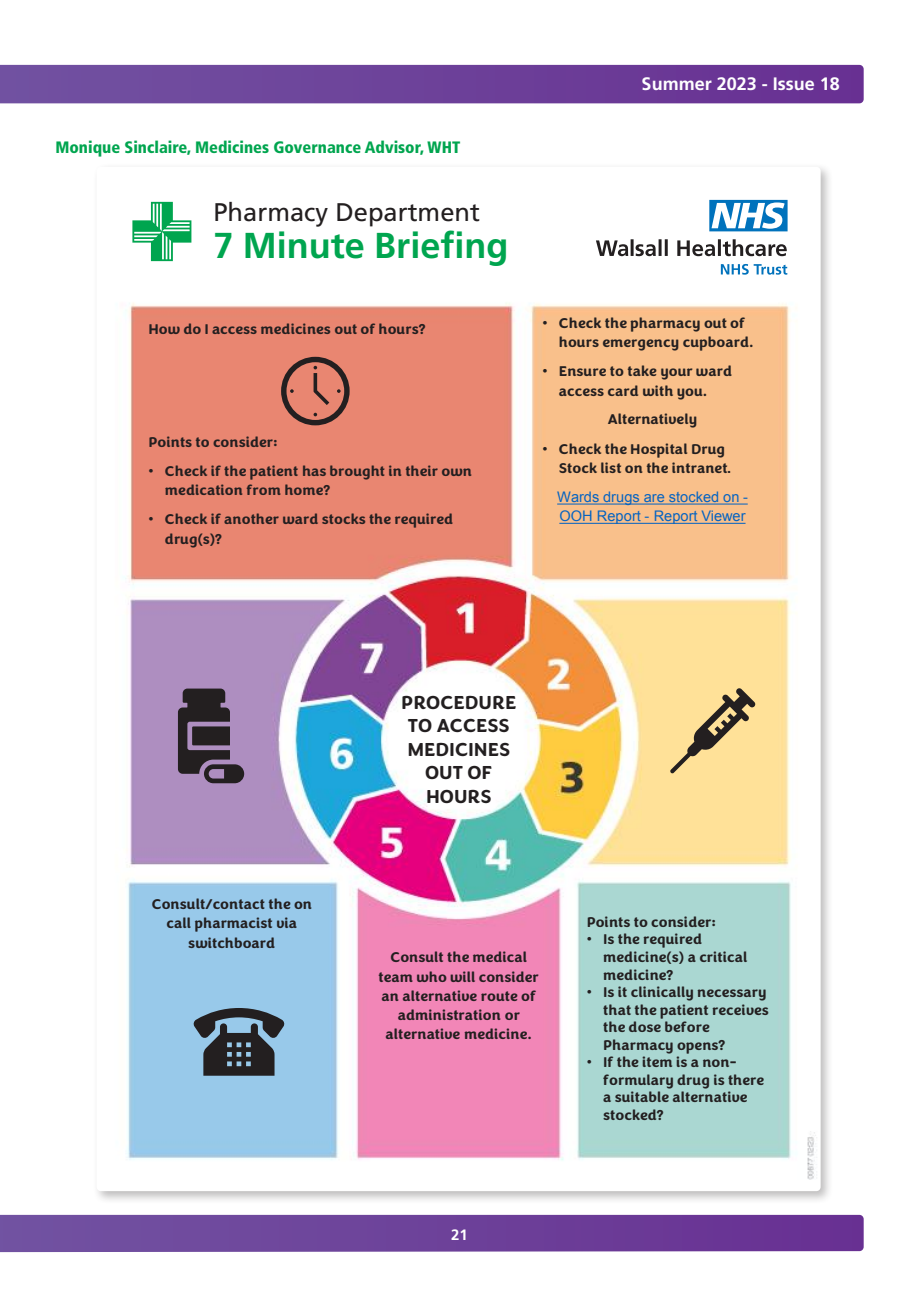
<style>
.page{position:relative;width:919px;height:1289px;background:#fff}
.page>*{position:absolute;margin:0;border:0;box-sizing:border-box;transform-origin:0 0}
.t1{font:700 36px "Frutiger LT Std";color:#00a54f}
.t2{font:25.5px "Frutiger LT Std";color:#231f20}
.t3{font:700 19.35px/23.4px "Congenial";color:#231f20;text-align:center}
.t4{font:700 18px "Frutiger LT Std";color:#fff}
.Author{font:900 condensed 16.5px "Frutiger LT Std";color:#00a54f}
.t5{font:700 15px "Frutiger LT Std";color:#fff}
.t6{font:700 14.55px/19.2px "Congenial";color:#231f20}
.t7{font:14.55px/19.2px "Arial";color:#0563c1}
.s1{font-family:"Arial";font-weight:400}
.s2{font-family:"Arial"}
</style>
<div class="page">
<svg style="left:0;top:65px;width:863px;height:38px;background:#6c4099"></svg>
<svg style="left:0;top:1214px;width:863px;height:38px;background:#71479d"></svg>
<div style="left:92px;top:163px;width:741px;height:1041px;background:#231f20;opacity:.3"></div>
<img style="left:97px;top:167px;width:723px;height:1024px">
<svg style="left:557px;top:503px;width:190px;height:1px"></svg>
<svg style="left:559px;top:523px;width:186px;height:1px"></svg>
<svg style="left:281px;top:357px;width:68px;height:68px;background:#b46a5b"></svg>
<svg style="left:178px;top:688px;width:66px;height:95px;background:#58495d"></svg>
<svg style="left:670px;top:688px;width:85px;height:85px;background:#d0b87e"></svg>
<svg style="left:193px;top:1007px;width:92px;height:68px;background:#50616e"></svg>
<div style="left:105px;top:175px;width:702px;height:121px;background:#fff"></div>
<svg style="left:132px;top:202px;width:59px;height:59px"></svg>
<svg style="left:720px;top:264px;width:67px;height:11px"></svg>
<svg style="left:596px;top:239px;width:190px;height:17px"></svg>
<svg style="left:709px;top:200px;width:78px;height:31px"></svg>
<p class="Author" style="left:55px;top:137px;width:406px">Monique Sinclaire, Medicines Governance Advisor, WHT</p>
<p class="t2" style="left:213px;top:197px;width:268px">Pharmacy Department</p>
<p class="t1" style="left:213px;top:224px;width:296px">7 Minute Briefing</p>
<p class="t6" style="left:148px;top:320px;width:278px">How do I access medicines out of hours?</p>
<p class="t6" style="left:148px;top:433px;width:131px">Points to consider:</p>
<p class="t6" style="left:165px;top:462px;width:308px;text-indent:-16px"><span class="s1">•</span> Check if the patient has brought in their own medication from home?</p>
<p class="t6" style="left:165px;top:510px;width:290px;text-indent:-16px"><span class="s1">•</span> Check if another ward stocks the required drug(s)?</p>
<p class="t4" style="left:641px;top:73px;width:200px">Summer 2023 - Issue 18</p>
<p class="t6" style="left:559px;top:313px;width:196px;text-indent:-16px"><span class="s1">•</span> Check the pharmacy out of hours emergency cupboard.</p>
<p class="t6" style="left:542px;top:362px;width:191px;text-align:center"><span class="s1">•</span> Ensure to take your ward access card with you.</p>
<p class="t6" style="left:607px;top:410px;width:91px">Alternatively</p>
<p class="t6" style="left:559px;top:439px;width:174px;text-indent:-16px"><span class="s1">•</span> Check the Hospital Drug<br>Stock list on the intranet<span class="s2">.</span></p>
<p class="t7" style="left:557px;top:487px;width:192px">Wards drugs are stocked on -<br>OOH Report - Report Viewer</p>
<p class="t3" style="left:401px;top:691px;width:117px">PROCEDURE<br>TO ACCESS<br>MEDICINES<br>OUT OF<br>HOURS</p>
<p class="t6" style="left:152px;top:894px;width:162px;text-align:center">Consult/contact the on call pharmacist via switchboard</p>
<p class="t6" style="left:378px;top:948px;width:162px;text-align:center">Consult the medical team who will consider an alternative route of administration or alternative medicine.</p>
<p class="t5" style="left:451px;top:1225px;width:18px">21</p>
<p class="t6" style="left:586px;top:912px;width:131px">Points to consider:</p>
<p class="t6" style="left:603px;top:931px;width:146px;line-height:17.5px;text-indent:-17px"><span class="s1">•</span> Is the required medicine(s) a critical medicine?</p>
<p class="t6" style="left:603px;top:983px;width:167px;line-height:17.5px;text-indent:-17px"><span class="s1">•</span> Is it clinically necessary that the patient receives the dose before<br>Pharmacy opens?</p>
<p class="t6" style="left:603px;top:1053px;width:162px;line-height:17.5px;text-indent:-17px"><span class="s1">•</span> If the item is a non&shy;formulary drug is there a suitable alternative stocked?</p>
</div>
